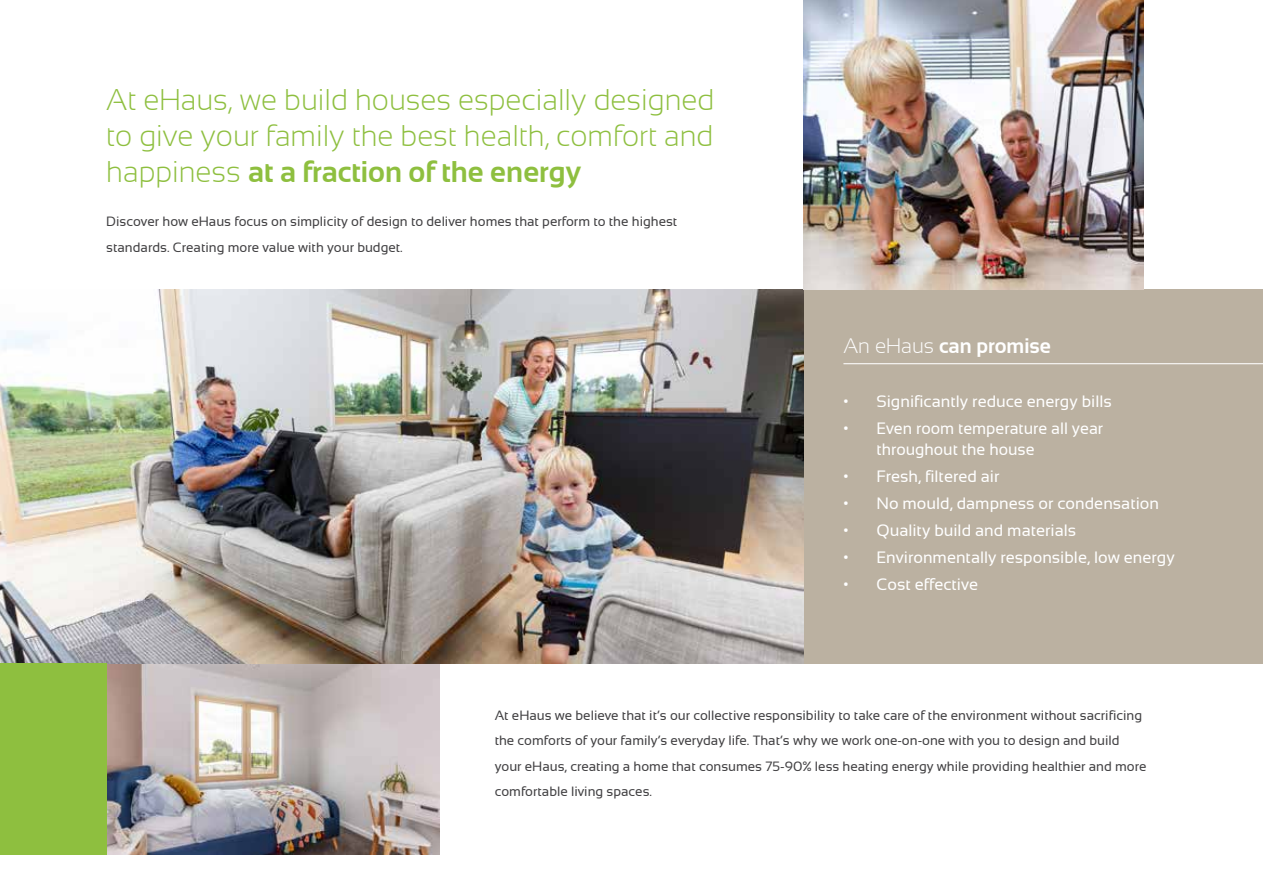
<style>
.page{position:relative;width:1263px;height:893px;background:#fff}
.page>*{position:absolute;margin:0;border:0;box-sizing:border-box;transform-origin:0 0}
.t1{font:300 30px/36px "Sansation";color:#8ebf3f;text-align:justify}
.t2{font:700 21px "Sansation";color:#fff}
.t3{font:16.5px/21px "Sansation";color:#fff}
.t4{font:13.5px/25.5px "Sansation";color:#414042}
.s1{font-weight:700}
.s2{font-weight:300}
</style>
<div class="page">
<div style="left:804px;top:289px;width:459px;height:374px;background:#bbb1a1"></div>
<hr style="left:1262px;top:289px;width:1px;height:374px;background:#e6e9c8">
<img style="left:106px;top:663px;width:333px;height:192px">
<img style="left:0;top:289px;width:804px;height:374px">
<hr style="left:843px;top:363px;width:420px;height:1px;background:#fff">
<img style="left:804px;top:0;width:340px;height:289px">
<div style="left:0;top:663px;width:106px;height:192px;background:#8ebf3f"></div>
<h1 class="t1" style="left:106px;top:81px;width:610px">At eHaus, we build houses especially designed to give your family the best health, comfort and happiness <span class="s1">at a fraction of the energy</span></h1>
<p class="t4" style="left:106px;top:209px;width:572px">Discover how eHaus focus on simplicity of design to deliver homes that perform to the highest standards. Creating more value with your budget.</p>
<h2 class="t2" style="left:843px;top:334px;width:209px"><span class="s2">An eHaus</span> can promise</h2>
<p class="t3" style="left:843px;top:391px;width:270px">• Significantly reduce energy bills</p>
<p class="t3" style="left:876px;top:418px;width:228px;text-indent:-33px">• Even room temperature all year throughout the house</p>
<p class="t3" style="left:843px;top:466px;width:158px">• Fresh, filtered air</p>
<p class="t3" style="left:843px;top:493px;width:317px">• No mould, dampness or condensation</p>
<p class="t3" style="left:843px;top:520px;width:234px">• Quality build and materials</p>
<p class="t3" style="left:843px;top:547px;width:333px">• Environmentally responsible, low energy</p>
<p class="t3" style="left:843px;top:574px;width:136px">• Cost effective</p>
<p class="t4" style="left:495px;top:702px;width:653px">At eHaus we believe that it’s our collective responsibility to take care of the environment without sacrificing the comforts of your family’s everyday life. That’s why we work one-on-one with you to design and build your eHaus, creating a home that consumes 75-90% less heating energy while providing healthier and more comfortable living spaces.</p>
</div>
